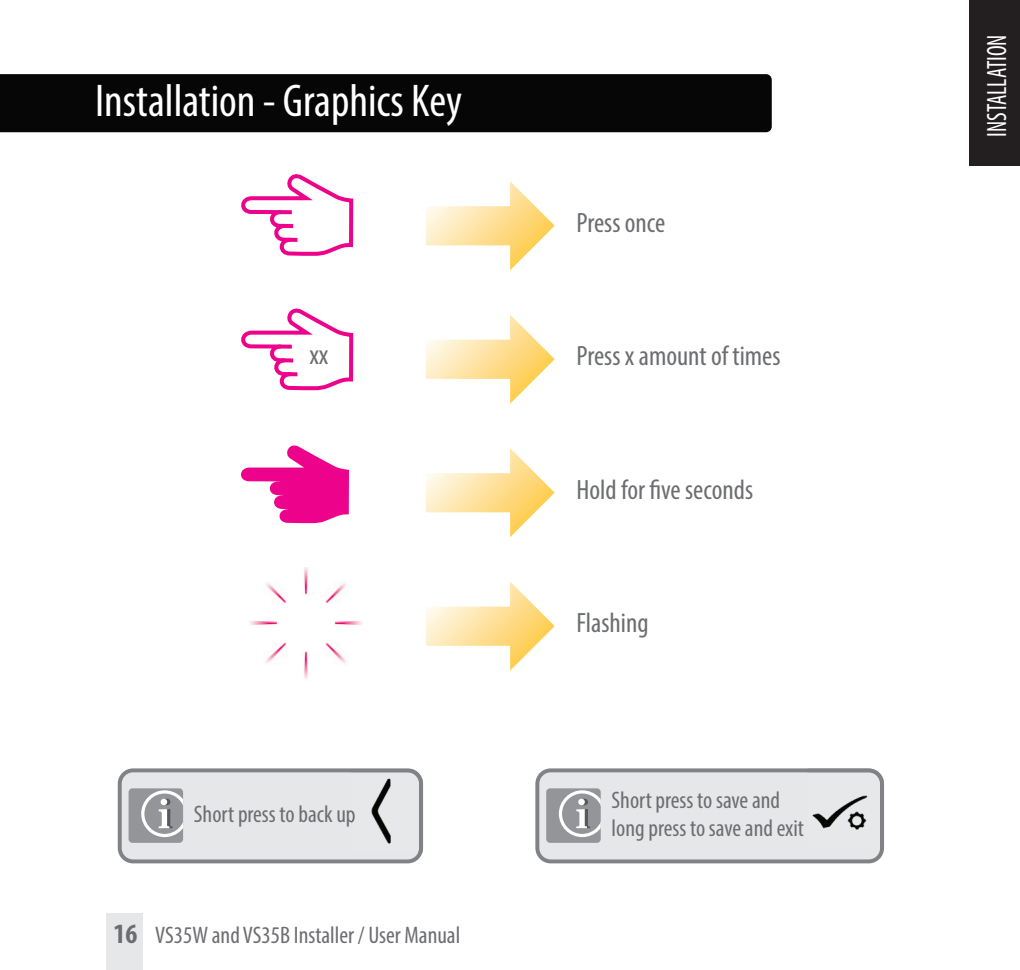
<style>
.page{position:relative;width:1020px;height:970px;background:#fff}
.page>*{position:absolute;margin:0;border:0;box-sizing:border-box;transform-origin:0 0}
.t1{font:condensed 46px "Myriad Pro";color:#fff}
.t2{font:condensed 28px "Myriad Pro";color:#6c6d70}
.t3{font:condensed 28px "Myriad Pro";color:#fff;scale:.85 1}
.t4{font:condensed 24px/28px "Myriad Pro";color:#6c6d70}
.s1{font-weight:700;font-size:28px}
</style>
<div class="page">
<div style="left:0;top:74px;width:771px;height:58px;background:#050605"></div>
<svg style="left:241px;top:174px;width:113px;height:82px"></svg>
<svg style="left:241px;top:308px;width:113px;height:83px"></svg>
<svg style="left:241px;top:445px;width:108px;height:78px"></svg>
<img style="left:250px;top:567px;width:112px;height:112px">
<img style="left:425px;top:181px;width:129px;height:89px">
<img style="left:425px;top:315px;width:129px;height:89px">
<img style="left:425px;top:448px;width:129px;height:89px">
<img style="left:425px;top:582px;width:129px;height:88px">
<svg style="left:535px;top:768px;width:348px;height:95px;background:#d5d6d8"></svg>
<img style="left:883px;top:778px;width:1px;height:70px">
<img style="left:807px;top:768px;width:76px;height:80px">
<svg style="left:118px;top:768px;width:305px;height:95px;background:#d3d4d6"></svg>
<img style="left:351px;top:769px;width:72px;height:83px">
<div style="left:968px;top:0;width:51px;height:166px;background:#231f20"></div>
<div style="left:106px;top:913px;width:37px;height:56px;background:#e6e7e9"></div>
<h1 class="t1" style="left:95px;top:84px;width:368px">Installation - Graphics Key</h1>
<p class="t2" style="left:309px;top:344px;width:21px">xx</p>
<p class="t4" style="left:194px;top:802px;width:163px">Short press to back up</p>
<p class="t4" style="left:114px;top:922px;width:348px"><span class="s1">16</span> VS35W and VS35B Installer / User Manual</p>
<p class="t2" style="left:576px;top:212px;width:90px">Press once</p>
<p class="t2" style="left:576px;top:346px;width:205px">Press x amount of times</p>
<p class="t2" style="left:576px;top:479px;width:178px">Hold for five seconds</p>
<p class="t2" style="left:576px;top:613px;width:74px">Flashing</p>
<p class="t4" style="left:611px;top:788px;width:194px">Short press to save and long press to save and exit</p>
<p class="t3" style="left:986px;top:137px;width:122px;rotate:-90deg">INSTALLATION</p>
</div>
